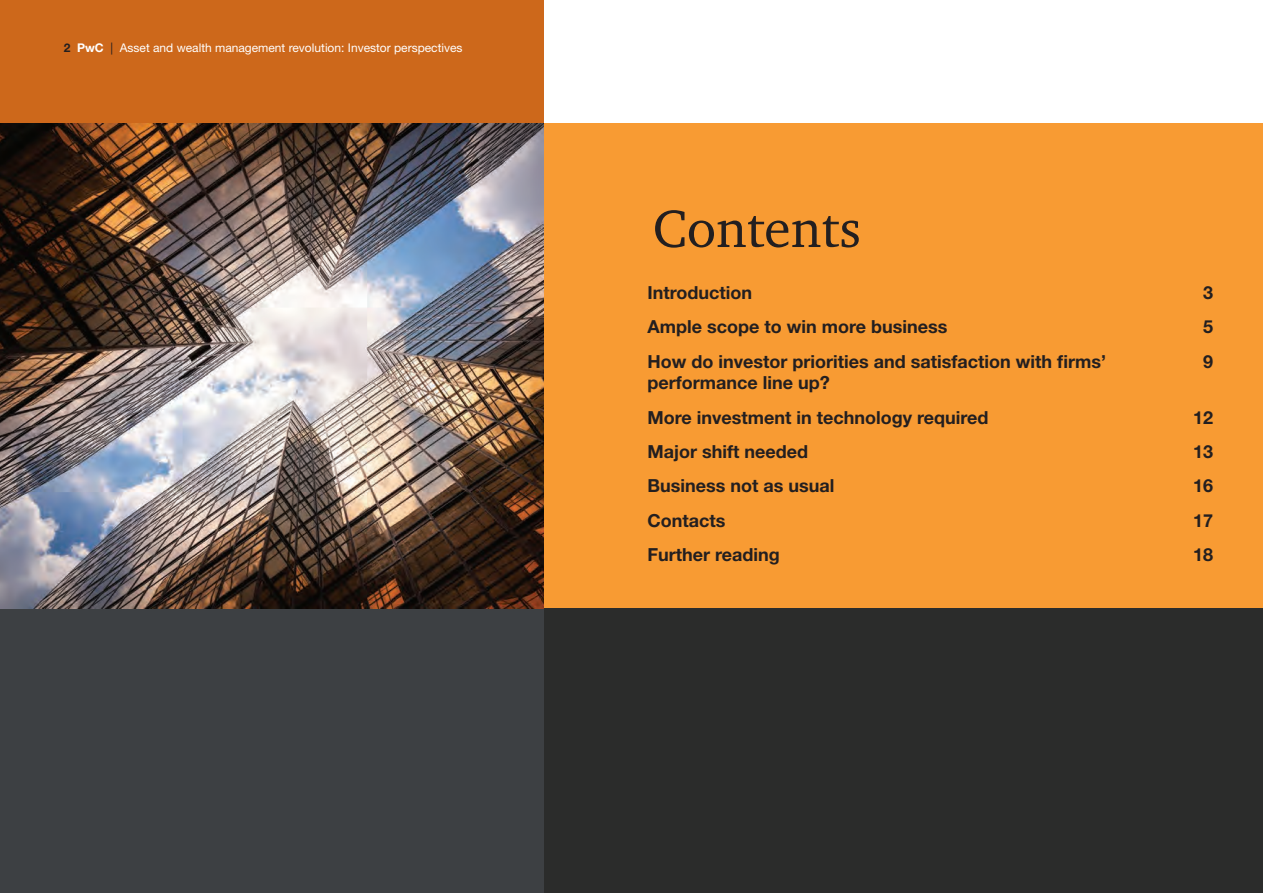
<style>
.page{position:relative;width:1263px;height:893px;background:#fff}
.page>*{position:absolute;margin:0;border:0;box-sizing:border-box;transform-origin:0 0}
.t1{font:54px "Charter ITC";color:#231f20}
.t2{font:700 18px/34.3px "Helvetica Neue";color:#231f20}
.t3{font:12px "Helvetica Neue";color:#fff}
.s1{font-weight:700;color:#231f20}
.s2{font-weight:700}
.s3{color:#231f20}
</style>
<div class="page">
<div style="left:0;top:0;width:544px;height:123px;background:#cd681b"></div>
<div style="left:0;top:608px;width:1263px;height:285px;background:#2b2c2b"></div>
<div style="left:0;top:608px;width:544px;height:285px;background:#3d4043"></div>
<div style="left:544px;top:123px;width:719px;height:485px;background:#f89b33"></div>
<img style="left:0;top:123px;width:544px;height:485px">
<p class="t3" style="left:64px;top:41px;width:400px"><span class="s1">2</span> <span class="s2">PwC</span> <span class="s3">|</span> Asset and wealth management revolution: Investor perspectives</p>
<h1 class="t1" style="left:653px;top:195px;width:210px">Contents</h1>
<p class="t2" style="left:647px;top:275px;width:106px">Introduction</p>
<p class="t2" style="left:1203px;top:275px;width:12px">3</p>
<p class="t2" style="left:647px;top:309px;width:301px">Ample scope to win more business</p>
<p class="t2" style="left:1203px;top:309px;width:12px">5</p>
<p class="t2" style="left:647px;top:344px;width:460px">How do investor priorities and satisfaction with firms’</p>
<p class="t2" style="left:1203px;top:344px;width:12px">9</p>
<p class="t2" style="left:647px;top:365px;width:342px">performance line up?<br>More investment in technology required</p>
<p class="t2" style="left:1193px;top:400px;width:22px">12</p>
<p class="t2" style="left:647px;top:434px;width:162px">Major shift needed</p>
<p class="t2" style="left:1193px;top:434px;width:22px">13</p>
<p class="t2" style="left:647px;top:468px;width:189px">Business not as usual</p>
<p class="t2" style="left:1193px;top:468px;width:22px">16</p>
<p class="t2" style="left:647px;top:503px;width:80px">Contacts</p>
<p class="t2" style="left:1193px;top:503px;width:22px">17</p>
<p class="t2" style="left:647px;top:537px;width:134px">Further reading</p>
<p class="t2" style="left:1193px;top:537px;width:22px">18</p>
</div>
